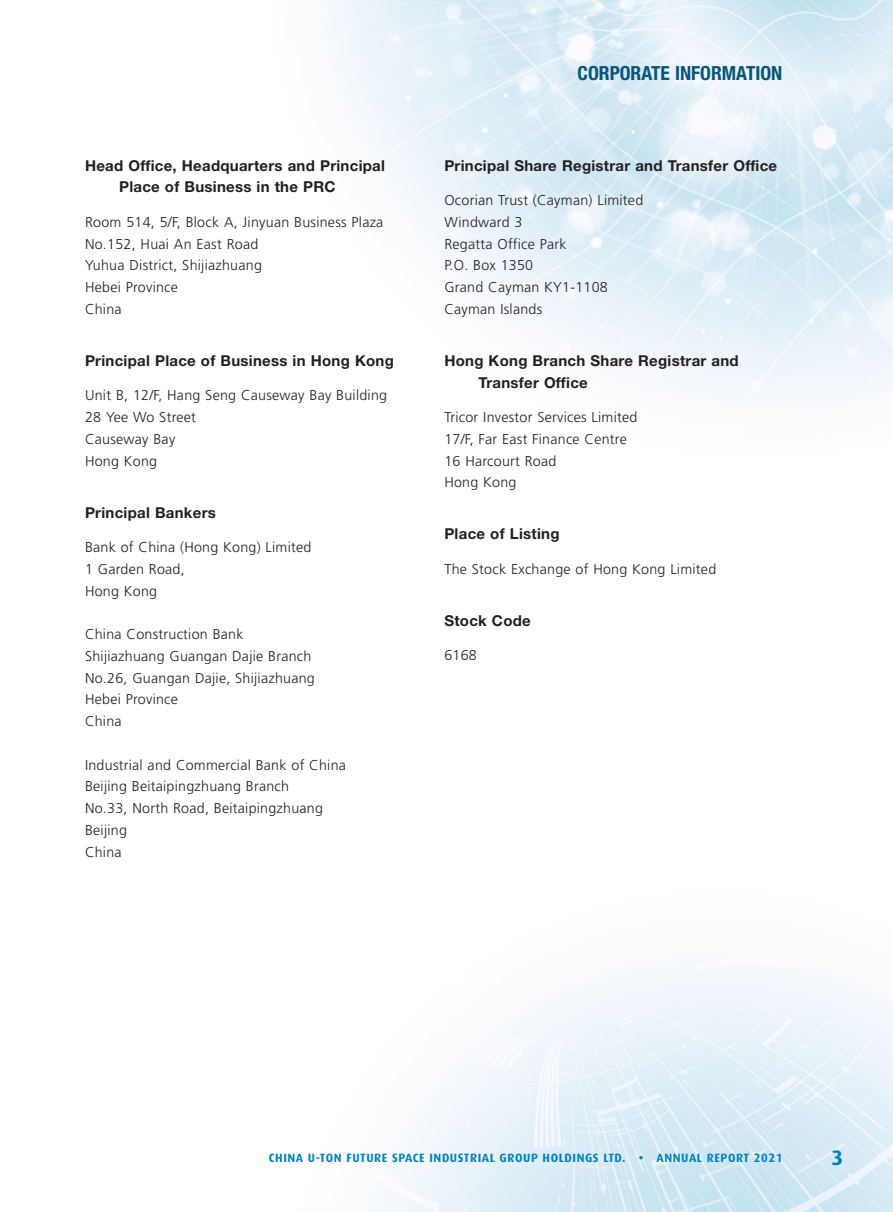
<style>
.page{position:relative;width:893px;height:1212px;background:#fff}
.page>*{position:absolute;margin:0;border:0;box-sizing:border-box;transform-origin:0 0}
.t1{font:700 21px "Dax";color:#0081bb}
.t2{font:700 condensed 19.5px "Helvetica Neue LT Std";color:#095578}
.Heading_2{font:700 15px/21.8px "Helvetica Neue LT Std";letter-spacing:.02em;color:#231f20}
.Body_Text{font:300 14.25px "Frutiger LT Std";letter-spacing:.02em;color:#231f20}
.t3{font:700 12px "Dax";letter-spacing:.045em;color:#0081bb}
</style>
<div class="page">
<img style="left:328px;top:0;width:565px;height:1212px">
<p class="Heading_2" style="left:119px;top:154px;width:267px;text-indent:-34px">Head Office, Headquarters and Principal<br>Place of Business in the PRC</p>
<p class="Body_Text" style="left:85px;top:214px;width:300px">Room 514, 5/F, Block A, Jinyuan Business Plaza</p>
<p class="Body_Text" style="left:85px;top:236px;width:175px">No.152, Huai An East Road</p>
<p class="Body_Text" style="left:85px;top:257px;width:178px">Yuhua District, Shijiazhuang</p>
<p class="Body_Text" style="left:85px;top:279px;width:94px">Hebei Province</p>
<p class="Body_Text" style="left:85px;top:301px;width:38px">China</p>
<p class="Heading_2" style="left:85px;top:349px;width:310px">Principal Place of Business in Hong Kong</p>
<p class="Body_Text" style="left:85px;top:387px;width:304px">Unit B, 12/F, Hang Seng Causeway Bay Building</p>
<p class="Body_Text" style="left:85px;top:409px;width:112px">28 Yee Wo Street</p>
<p class="Body_Text" style="left:85px;top:431px;width:92px">Causeway Bay</p>
<p class="Body_Text" style="left:85px;top:453px;width:74px">Hong Kong</p>
<p class="Heading_2" style="left:85px;top:501px;width:132px">Principal Bankers</p>
<p class="Body_Text" style="left:85px;top:539px;width:228px">Bank of China (Hong Kong) Limited</p>
<p class="Body_Text" style="left:85px;top:561px;width:101px">1 Garden Road,</p>
<p class="Body_Text" style="left:85px;top:583px;width:74px">Hong Kong</p>
<p class="Body_Text" style="left:85px;top:626px;width:160px">China Construction Bank</p>
<p class="Body_Text" style="left:85px;top:648px;width:228px">Shijiazhuang Guangan Dajie Branch</p>
<p class="Body_Text" style="left:85px;top:670px;width:231px">No.26, Guangan Dajie, Shijiazhuang</p>
<p class="Body_Text" style="left:85px;top:691px;width:94px">Hebei Province</p>
<p class="Body_Text" style="left:85px;top:713px;width:38px">China</p>
<p class="Body_Text" style="left:85px;top:757px;width:262px">Industrial and Commercial Bank of China</p>
<p class="Body_Text" style="left:85px;top:778px;width:206px">Beijing Beitaipingzhuang Branch</p>
<p class="Body_Text" style="left:85px;top:800px;width:240px">No.33, North Road, Beitaipingzhuang</p>
<p class="Body_Text" style="left:85px;top:822px;width:43px">Beijing</p>
<p class="Body_Text" style="left:85px;top:844px;width:38px">China</p>
<h2 class="t2" style="left:578px;top:61px;width:206px">CORPORATE INFORMATION</h2>
<p class="Heading_2" style="left:444px;top:154px;width:334px">Principal Share Registrar and Transfer Office</p>
<p class="Body_Text" style="left:444px;top:192px;width:200px">Ocorian Trust (Cayman) Limited</p>
<p class="Body_Text" style="left:444px;top:214px;width:80px">Windward 3</p>
<p class="Body_Text" style="left:444px;top:236px;width:124px">Regatta Office Park</p>
<p class="Body_Text" style="left:444px;top:257px;width:90px">P.O. Box 1350</p>
<p class="Body_Text" style="left:444px;top:279px;width:165px">Grand Cayman KY1-1108</p>
<p class="Body_Text" style="left:444px;top:301px;width:99px">Cayman Islands</p>
<p class="Heading_2" style="left:478px;top:349px;width:262px;text-indent:-34px">Hong Kong Branch Share Registrar and<br>Transfer Office</p>
<p class="Body_Text" style="left:444px;top:409px;width:195px">Tricor Investor Services Limited</p>
<p class="Body_Text" style="left:444px;top:431px;width:184px">17/F, Far East Finance Centre</p>
<p class="Body_Text" style="left:444px;top:453px;width:114px">16 Harcourt Road</p>
<p class="Body_Text" style="left:444px;top:474px;width:74px">Hong Kong</p>
<p class="Heading_2" style="left:444px;top:523px;width:117px">Place of Listing</p>
<p class="Body_Text" style="left:444px;top:561px;width:273px">The Stock Exchange of Hong Kong Limited</p>
<p class="Heading_2" style="left:444px;top:609px;width:88px">Stock Code</p>
<p class="Body_Text" style="left:444px;top:647px;width:34px">6168</p>
<p class="t3" style="left:269px;top:1151px;width:515px">CHINA U-TON FUTURE SPACE INDUSTRIAL GROUP HOLDINGS LTD. • ANNUAL REPORT 2021</p>
<h1 class="t1" style="left:831px;top:1146px;width:13px">3</h1>
</div>
